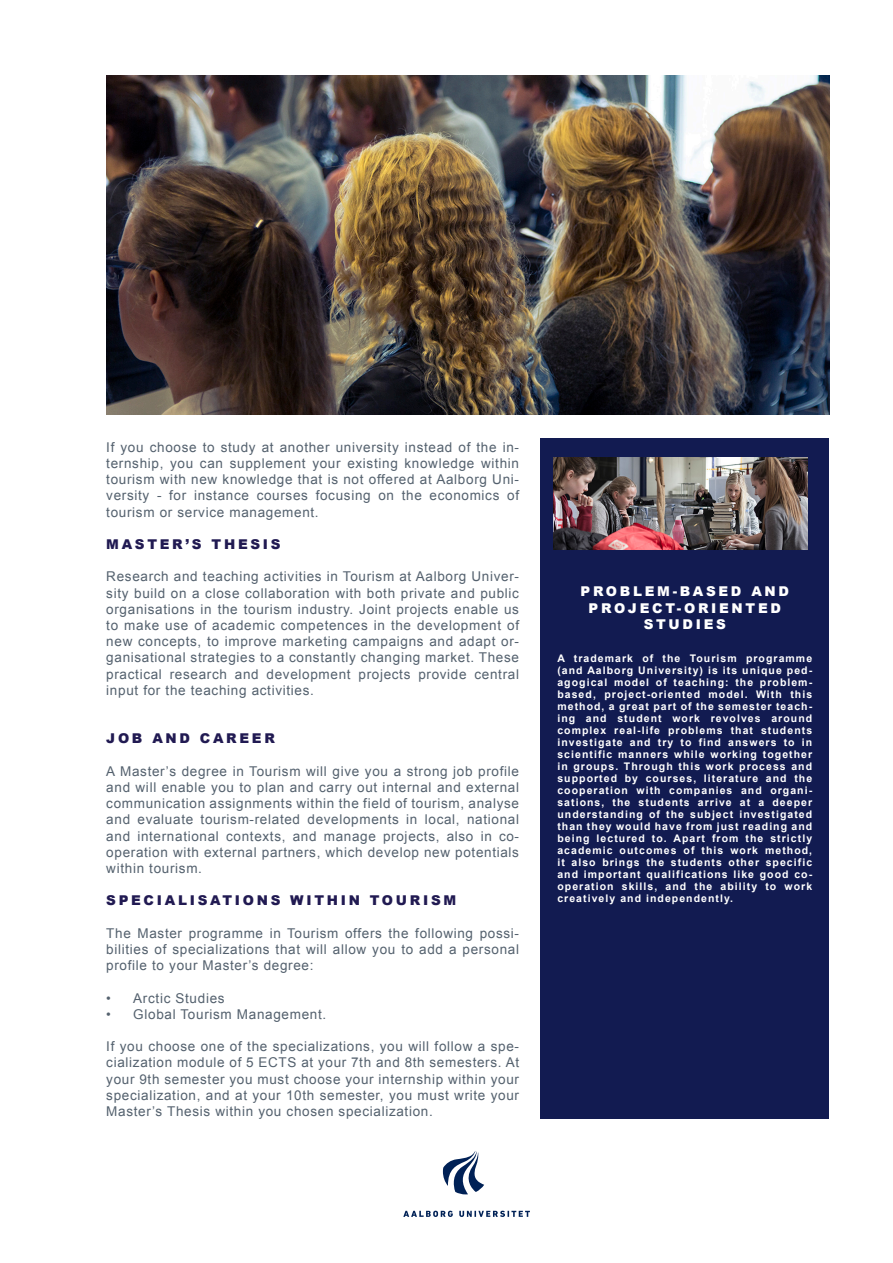
<style>
.page{position:relative;width:893px;height:1263px;background:#fff}
.page>*{position:absolute;margin:0;border:0;box-sizing:border-box;transform-origin:0 0}
.Brødtekst{font:13.5px/16.2px "Arial";letter-spacing:.05em;color:#54616e;text-align:justify}
.Brødtekst-2{font:900 13.5px "Arial";letter-spacing:.2em;color:#211a52}
.Hvid_titel{font:900 13.5px/16.2px "Arial";letter-spacing:.2em;color:#fff;text-align:center}
.Hvid_titel-2{font:700 10.5px/12px "Arial";letter-spacing:.1em;color:#fff;text-align:justify}
</style>
<div class="page">
<div style="left:540px;top:438px;width:289px;height:680px;background:#121b51"></div>
<svg style="left:403px;top:1211px;width:50px;height:6px"></svg>
<svg style="left:459px;top:1211px;width:71px;height:6px"></svg>
<svg style="left:443px;top:1151px;width:41px;height:43px"></svg>
<img style="left:554px;top:458px;width:254px;height:91px">
<img style="left:106px;top:76px;width:723px;height:339px">
<p class="Brødtekst" style="left:106px;top:439px;width:414px">If you choose to study at another university instead of the in&shy;ternship, you can supplement your existing knowledge within tourism with new knowledge that is not offered at Aalborg Uni&shy;versity - for instance courses focusing on the economics of tourism or service management.</p>
<p class="Brødtekst-2" style="left:106px;top:534px;width:176px">MASTER’S THESIS</p>
<p class="Brødtekst" style="left:106px;top:569px;width:414px">Research and teaching activities in Tourism at Aalborg Univer&shy;sity build on a close collaboration with both private and public organisations in the tourism industry. Joint projects enable us to make use of academic competences in the development of new concepts, to improve marketing campaigns and adapt or&shy;ganisational strategies to a constantly changing market. These practical research and development projects provide central input for the teaching activities.</p>
<p class="Brødtekst-2" style="left:106px;top:729px;width:170px">JOB AND CAREER</p>
<p class="Brødtekst" style="left:106px;top:763px;width:414px">A Master’s degree in Tourism will give you a strong job profile and will enable you to plan and carry out internal and external communication assignments within the field of tourism, analyse and evaluate tourism-related developments in local, national and international contexts, and manage projects, also in co&shy;operation with external partners, which develop new potentials within tourism.</p>
<p class="Brødtekst-2" style="left:106px;top:891px;width:351px">SPECIALISATIONS WITHIN TOURISM</p>
<p class="Brødtekst" style="left:106px;top:925px;width:414px">The Master programme in Tourism offers the following possi&shy;bilities of specializations that will allow you to add a personal profile to your Master’s degree:</p>
<p class="Brødtekst" style="left:106px;top:990px;width:120px">• Arctic Studies</p>
<p class="Brødtekst" style="left:106px;top:1006px;width:221px">• Global Tourism Management.</p>
<p class="Brødtekst" style="left:106px;top:1038px;width:414px">If you choose one of the specializations, you will follow a spe&shy;cialization module of 5 ECTS at your 7th and 8th semesters. At your 9th semester you must choose your internship within your specialization, and at your 10th semester, you must write your Master’s Thesis within you chosen specialization.</p>
<p class="Hvid_titel" style="left:581px;top:583px;width:210px">PROBLEM-BASED AND<br>PROJECT-ORIENTED<br>STUDIES</p>
<p class="Hvid_titel-2" style="left:557px;top:653px;width:256px">A trademark of the Tourism programme (and Aalborg University) is its unique ped&shy;agogical model of teaching: the problem&shy;based, project-oriented model. With this method, a great part of the semester teach&shy;ing and student work revolves around complex real-life problems that students investigate and try to find answers to in scientific manners while working together in groups. Through this work process and supported by courses, literature and the cooperation with companies and organi&shy;sations, the students arrive at a deeper understanding of the subject investigated than they would have from just reading and being lectured to. Apart from the strictly academic outcomes of this work method, it also brings the students other specific and important qualifications like good co&shy;operation skills, and the ability to work creatively and independently.</p>
</div>
